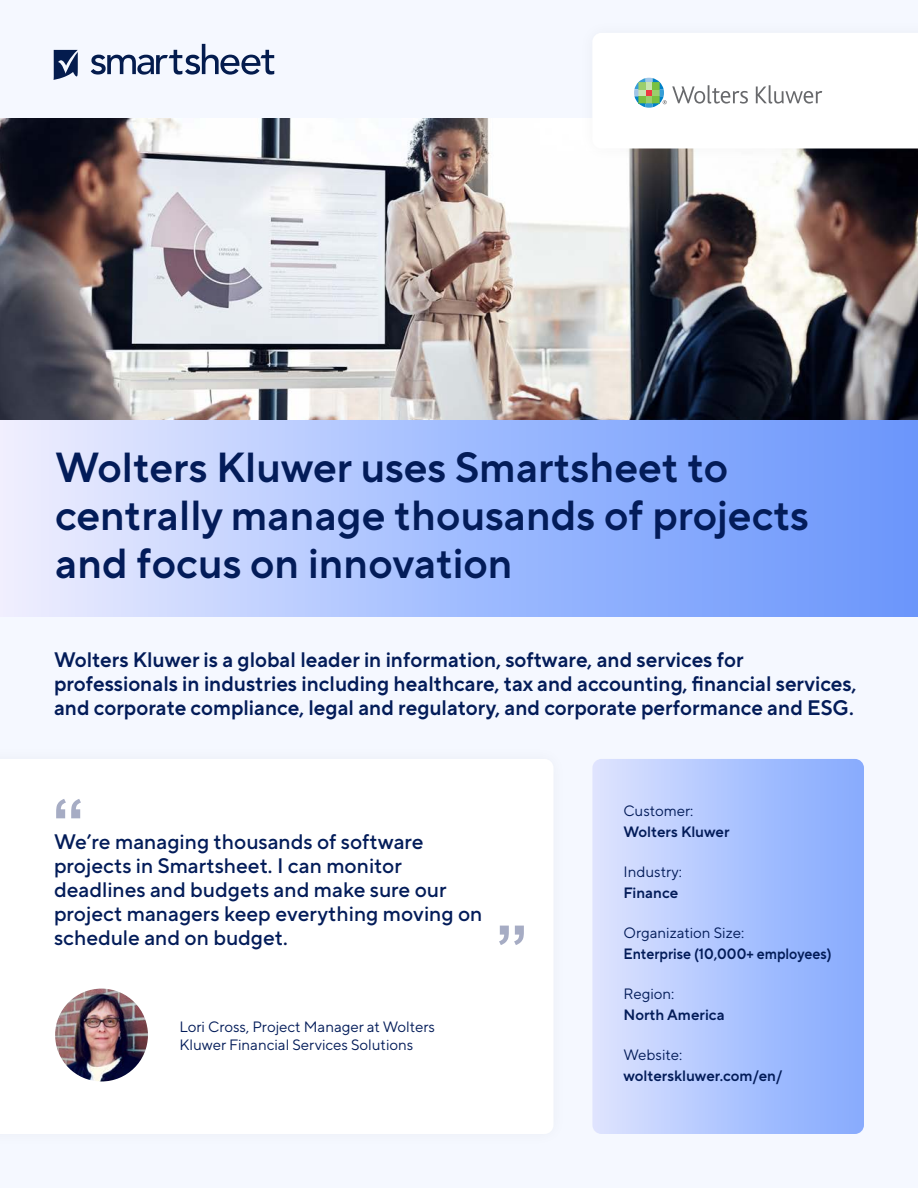
<style>
.page{position:relative;width:918px;height:1188px;background:#f5f8ff}
.page>*{position:absolute;margin:0;border:0;box-sizing:border-box;transform-origin:0 0}
.Main_Title{font:600 42px/48px "TT Norms Pro";color:#031c59}
.Elevator_Pitch{font:600 21px/24px "TT Norms Pro";color:#031c59}
.t1{font:500 21px/24px "TT Norms Pro";color:#031c59}
.Quote_Byline{font:15px/18px "TT Norms Pro";color:#031c59}
.Customer_Info{font:600 15px "TT Norms Pro";color:#031c59}
.Customer_Label{font:15px "TT Norms Pro";color:#031c59}
.Customer_Info-2{font:600 15px "TT Norms Pro";color:#031c59;scale:.94 1}
</style>
<div class="page">
<img style="left:0;top:119px;width:918px;height:302px">
<svg style="left:592px;top:759px;width:272px;height:375px;background:#b0c5fe"></svg>
<div style="left:577px;top:18px;width:341px;height:146px;background:#000;opacity:.05"></div>
<div style="left:0;top:421px;width:918px;height:196px;background:linear-gradient(to right,#eaecff,#6493fc)"></div>
<div style="left:592px;top:33px;width:326px;height:115px;background:#fff"></div>
<img style="left:55px;top:989px;width:93px;height:93px">
<svg style="left:56px;top:799px;width:25px;height:19px"></svg>
<svg style="left:499px;top:926px;width:25px;height:19px"></svg>
<svg style="left:91px;top:44px;width:183px;height:31px"></svg>
<svg style="left:53px;top:50px;width:25px;height:30px"></svg>
<p class="Main_Title" style="left:55px;top:441px;width:755px">Wolters Kluwer uses Smartsheet to centrally manage thousands of projects and focus on innovation</p>
<p class="Elevator_Pitch" style="left:54px;top:646px;width:804px">Wolters Kluwer is a global leader in information, software, and services for professionals in industries including healthcare, tax and accounting, financial services, and corporate compliance, legal and regulatory, and corporate performance and ESG.</p>
<p class="t1" style="left:54px;top:828px;width:430px">We’re managing thousands of software projects in Smartsheet. I can monitor deadlines and budgets and make sure our project managers keep everything moving on schedule and on budget.</p>
<p class="Quote_Byline" style="left:179px;top:1017px;width:257px">Lori Cross, Project Manager at Wolters<br>Kluwer Financial Services Solutions</p>
<p class="Customer_Label" style="left:623px;top:800px;width:71px">Customer:</p>
<p class="Customer_Info" style="left:623px;top:821px;width:108px">Wolters Kluwer</p>
<p class="Customer_Label" style="left:623px;top:861px;width:60px">Industry:</p>
<p class="Customer_Info" style="left:623px;top:882px;width:56px">Finance</p>
<p class="Customer_Label" style="left:623px;top:922px;width:122px">Organization Size:</p>
<p class="Customer_Info-2" style="left:623px;top:943px;width:223px">Enterprise (10,000+ employees)</p>
<p class="Customer_Label" style="left:623px;top:983px;width:52px">Region:</p>
<p class="Customer_Info" style="left:623px;top:1004px;width:103px">North America</p>
<p class="Customer_Label" style="left:623px;top:1044px;width:60px">Website:</p>
<p class="Customer_Info" style="left:623px;top:1065px;width:160px">wolterskluwer.com/en/</p>
</div>
